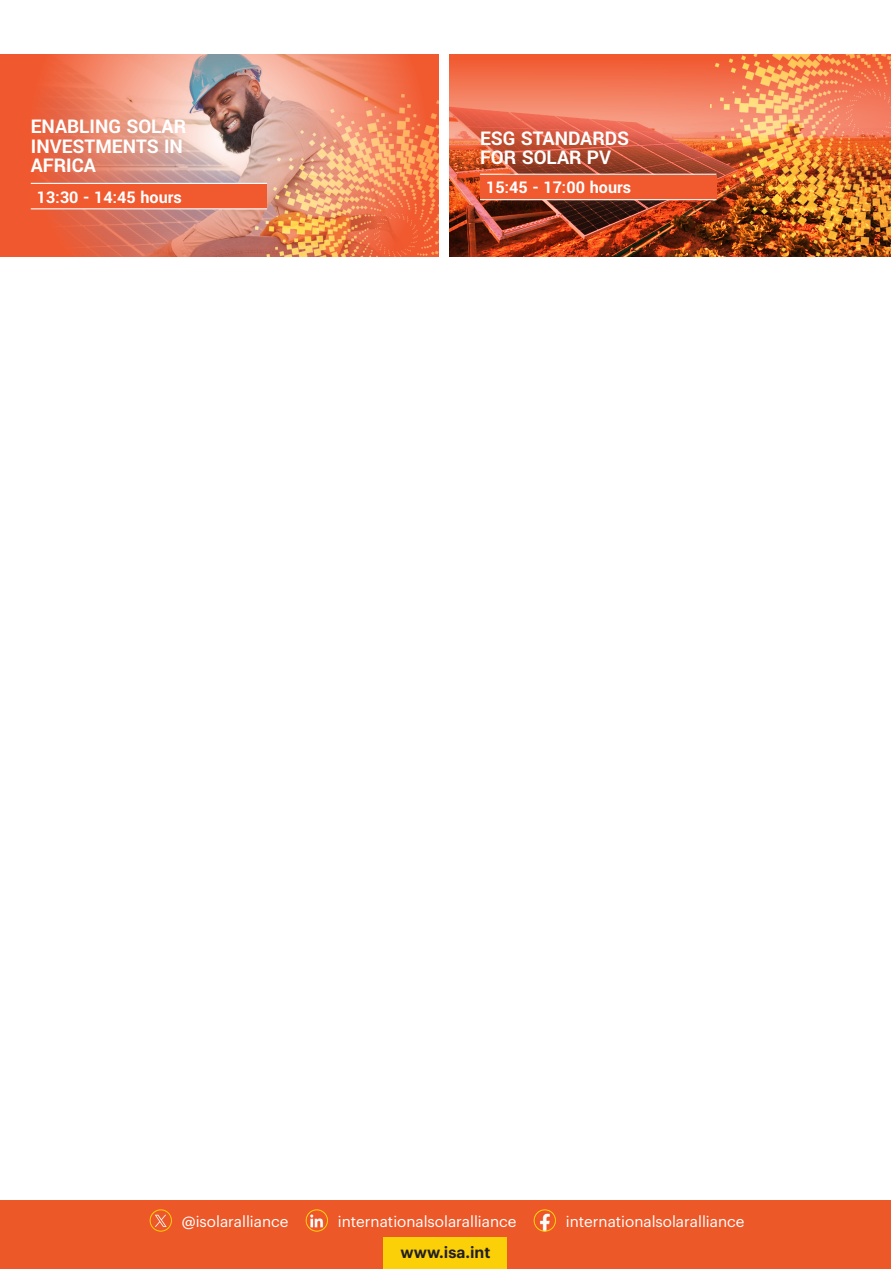
<style>
.page{position:relative;width:891px;height:1269px;background:#fff}
.page>*{position:absolute;margin:0;border:0;box-sizing:border-box;transform-origin:0 0}
.t1{font:700 21px/19.5px "Yantramanav";color:#fff}
.t2{font:700 18px "Yantramanav";color:#fff}
.t3{font:600 16.05px "Graphik";color:#231f20}
.t4{font:15.15px "Graphik";color:#fff}
</style>
<div class="page">
<img style="left:0;top:54px;width:438px;height:202px">
<img style="left:255px;top:95px;width:183px;height:161px">
<hr style="left:31px;top:183px;width:236px;height:1px;background:#fff">
<div style="left:31px;top:184px;width:236px;height:25px;background:#f1592f"></div>
<hr style="left:31px;top:208px;width:236px;height:1px;background:#fff">
<img style="left:449px;top:54px;width:261px;height:202px">
<div style="left:480px;top:175px;width:236px;height:25px;background:#f1592f"></div>
<hr style="left:480px;top:199px;width:236px;height:1px;background:#fff">
<hr style="left:480px;top:174px;width:236px;height:1px;background:#fff">
<img style="left:710px;top:54px;width:181px;height:202px">
<div style="left:0;top:1200px;width:891px;height:69px;background:#ed5828"></div>
<div style="left:150px;top:1209px;width:22px;height:23px;border:1px solid #fcd008;border-radius:50%"></div>
<img style="left:306px;top:1210px;width:21px;height:21px;border-radius:11px">
<div style="left:306px;top:1209px;width:22px;height:23px;border:1px solid #fcd008;border-radius:50%"></div>
<img style="left:534px;top:1210px;width:21px;height:21px;border-radius:11px">
<div style="left:534px;top:1209px;width:22px;height:23px;border:1px solid #fcd008;border-radius:50%"></div>
<div style="left:384px;top:1237px;width:123px;height:32px;background:#fcd008"></div>
<svg style="left:155px;top:1215px;width:12px;height:12px"></svg>
<h1 class="t1" style="left:31px;top:117px;width:157px">ENABLING SOLAR<br>INVESTMENTS IN<br>AFRICA</h1>
<p class="t2" style="left:37px;top:186px;width:147px">13:30 - 14:45 hours</p>
<h1 class="t1" style="left:480px;top:129px;width:151px">ESG STANDARDS<br>FOR SOLAR PV</h1>
<p class="t2" style="left:486px;top:177px;width:147px">15:45 - 17:00 hours</p>
<p class="t4" style="left:182px;top:1210px;width:108px">@isolaralliance</p>
<p class="t4" style="left:338px;top:1210px;width:180px">internationalsolaralliance</p>
<p class="t4" style="left:566px;top:1210px;width:180px">internationalsolaralliance</p>
<p class="t3" style="left:400px;top:1239px;width:92px">www.isa.int</p>
</div>
